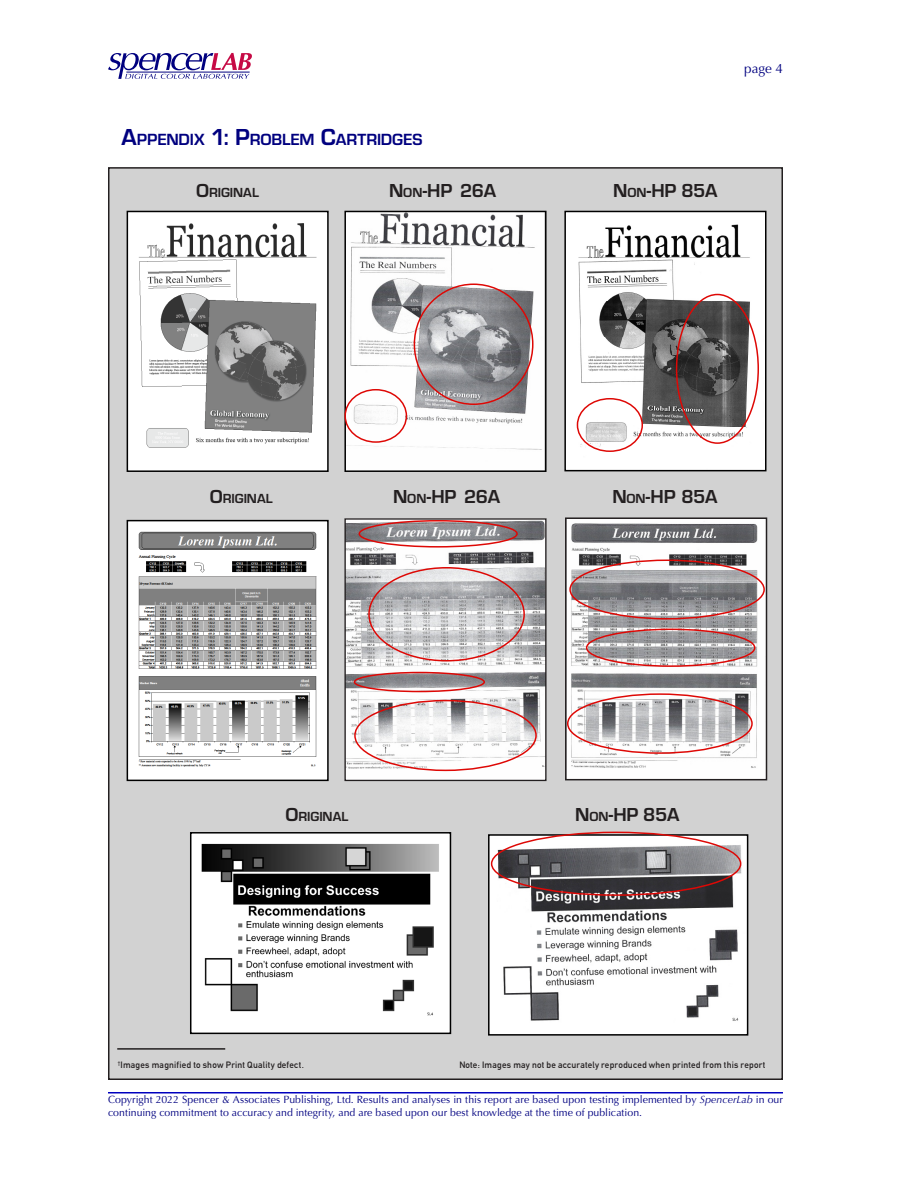
<style>
.page{position:relative;width:918px;height:1188px;background:#fff}
.page>*{position:absolute;margin:0;border:0;box-sizing:border-box;transform-origin:0 0}
.t1{font:700 19.5px "Eurostile";letter-spacing:-.015em;color:#231f20}
.t2{font:700 16.8px "Eurostile";letter-spacing:-.005em;color:#00007f}
.t3{font:700 13.65px "Eurostile";color:#231f20}
.t4{font:13.5px "Optima";color:#000080}
.t5{font:10.5px/12.6px "Optima";letter-spacing:.005em;color:#000080}
.t6{font:700 9px "DIN Alternate";letter-spacing:.025em;color:#231f20}
.s1{font-size:24px}
.s2{font-size:19.5px}
.s3{font-size:13.65px}
.s4{font-style:italic}
</style>
<div class="page">
<hr style="left:108px;top:1092px;width:675px;height:2px;background:#0000bf">
<svg style="left:108px;top:53px;width:144px;height:26px"></svg>
<div style="left:109px;top:168px;width:673px;height:911px;background:#d2d2d2"></div>
<img style="left:130px;top:214px;width:196px;height:255px">
<div style="left:127px;top:211px;width:202px;height:261px;border:2px solid #000"></div>
<hr style="left:117px;top:1048px;width:108px;height:2px;background:#231f20">
<img style="left:347px;top:214px;width:197px;height:255px">
<div style="left:344px;top:211px;width:203px;height:261px;border:2px solid #000"></div>
<div style="left:344px;top:389px;width:63px;height:54px;border:2px solid #de0805;border-radius:50%"></div>
<img style="left:193px;top:835px;width:255px;height:196px">
<div style="left:190px;top:832px;width:261px;height:202px;border:2px solid #000"></div>
<img style="left:130px;top:523px;width:196px;height:255px">
<div style="left:127px;top:520px;width:202px;height:261px;border:2px solid #000"></div>
<img style="left:346px;top:520px;width:199px;height:259px">
<div style="left:344px;top:518px;width:203px;height:263px;border:1px solid #231f20"></div>
<div style="left:368px;top:567px;width:157px;height:95px;border:2px solid #de0805;border-radius:50%"></div>
<img style="left:567px;top:214px;width:196px;height:254px">
<div style="left:564px;top:211px;width:202px;height:260px;border:2px solid #000"></div>
<div style="left:676px;top:294px;width:83px;height:150px;border:2px solid #de0805;border-radius:50%"></div>
<img style="left:568px;top:520px;width:196px;height:257px">
<div style="left:565px;top:517px;width:202px;height:263px;border:2px solid #231f20"></div>
<div style="left:489px;top:835px;width:259px;height:200px;background:#fff"></div>
<img style="left:496px;top:838px;width:246px;height:183px">
<div style="left:488px;top:834px;width:260px;height:202px;border:2px solid #000"></div>
<div style="left:491px;top:832px;width:250px;height:64px;border:2px solid #de0805;border-radius:50%"></div>
<div style="left:414px;top:284px;width:120px;height:121px;border:2px solid #de0805;border-radius:50%"></div>
<div style="left:567px;top:693px;width:186px;height:61px;border:2px solid #de0805;border-radius:50%"></div>
<div style="left:569px;top:560px;width:196px;height:60px;border:2px solid #de0805;border-radius:50%"></div>
<div style="left:354px;top:700px;width:183px;height:71px;border:2px solid #de0805;border-radius:50%"></div>
<div style="left:586px;top:629px;width:169px;height:38px;border:2px solid #de0805;border-radius:50%"></div>
<div style="left:359px;top:520px;width:159px;height:28px;border:2px solid #de0805;border-radius:50%"></div>
<div style="left:354px;top:672px;width:131px;height:20px;border:2px solid #de0805;border-radius:50%"></div>
<div style="left:577px;top:398px;width:66px;height:54px;border:2px solid #de0805;border-radius:50%"></div>
<h2 class="t2" style="left:122px;top:127px;width:303px"><span class="s1">A</span>PPENDIX <span class="s1">1: P</span>ROBLEM <span class="s1">C</span>ARTRIDGES</h2>
<h3 class="t3" style="left:196px;top:183px;width:64px"><span class="s2">O</span>RIGINAL</h3>
<h1 class="t1" style="left:389px;top:176px;width:109px">N<span class="s3">ON</span>-HP 26A</h1>
<h1 class="t1" style="left:613px;top:176px;width:106px">N<span class="s3">ON</span>-HP 85A</h1>
<p class="t4" style="left:744px;top:60px;width:40px">page 4</p>
<h3 class="t3" style="left:210px;top:488px;width:64px"><span class="s2">O</span>RIGINAL</h3>
<h1 class="t1" style="left:393px;top:482px;width:109px">N<span class="s3">ON</span>-HP 26A</h1>
<h1 class="t1" style="left:612px;top:482px;width:107px">N<span class="s3">ON</span>-HP 85A</h1>
<h3 class="t3" style="left:286px;top:806px;width:64px"><span class="s2">O</span>RIGINAL</h3>
<h1 class="t1" style="left:575px;top:800px;width:106px">N<span class="s3">ON</span>-HP 85A</h1>
<p class="t6" style="left:118px;top:1058px;width:188px"><sup>†</sup>Images magnified to show Print Quality defect.</p>
<p class="t6" style="left:459px;top:1058px;width:308px">Note: Images may not be accurately reproduced when printed from this report</p>
<p class="t5" style="left:108px;top:1094px;width:676px">Copyright 2022 Spencer &amp; Associates Publishing, Ltd. Results and analyses in this report are based upon testing implemented by <span class="s4">SpencerLab</span> in our continuing commitment to accuracy and integrity, and are based upon our best knowledge at the time of publication.</p>
</div>
